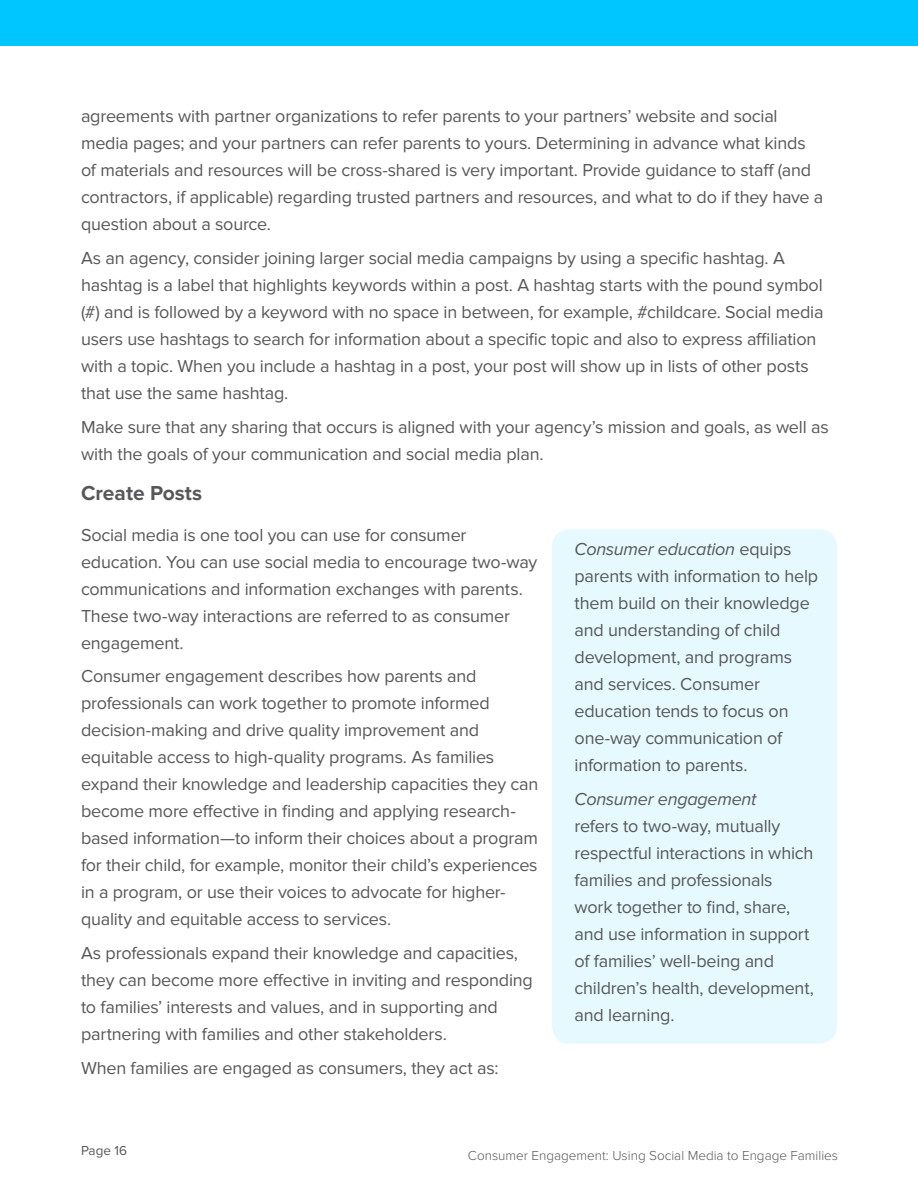
<style>
.page{position:relative;width:918px;height:1188px;background:#fff}
.page>*{position:absolute;margin:0;border:0;box-sizing:border-box;transform-origin:0 0}
.t1{font:700 21px "Proxima Nova";color:#57585a}
.t2{font:18px/27px "Proxima Nova";letter-spacing:-.01em;color:#57585a}
.t3{font:300 13.5px "Proxima Nova";color:#57585a}
.t4{font:13.5px "Proxima Nova";color:#57585a}
.s1{font-style:italic}
</style>
<div class="page">
<div style="left:0;top:0;width:918px;height:45px;background:#00c6ff"></div>
<div style="left:552px;top:529px;width:285px;height:515px;background:#e6f9ff;border-radius:18px"></div>
<p class="t2" style="left:81px;top:103px;width:744px">agreements with partner organizations to refer parents to your partners’ website and social media pages; and your partners can refer parents to yours. Determining in advance what kinds of materials and resources will be cross-shared is very important. Provide guidance to staff (and contractors, if applicable) regarding trusted partners and resources, and what to do if they have a question about a source.</p>
<p class="t2" style="left:81px;top:245px;width:744px">As an agency, consider joining larger social media campaigns by using a specific hashtag. A hashtag is a label that highlights keywords within a post. A hashtag starts with the pound symbol (#) and is followed by a keyword with no space in between, for example, #childcare. Social media users use hashtags to search for information about a specific topic and also to express affiliation with a topic. When you include a hashtag in a post, your post will show up in lists of other posts that use the same hashtag.</p>
<p class="t2" style="left:81px;top:414px;width:749px">Make sure that any sharing that occurs is aligned with your agency’s mission and goals, as well as with the goals of your communication and social media plan.</p>
<h3 class="t1" style="left:81px;top:481px;width:123px">Create Posts</h3>
<p class="t2" style="left:81px;top:522px;width:458px">Social media is one tool you can use for consumer education. You can use social media to encourage two-way communications and information exchanges with parents.<br>These two-way interactions are referred to as consumer engagement.</p>
<p class="t2" style="left:81px;top:663px;width:459px">Consumer engagement describes how parents and professionals can work together to promote informed decision-making and drive quality improvement and equitable access to high-quality programs. As families expand their knowledge and leadership capacities they can become more effective in finding and applying research&shy;based information—to inform their choices about a program for their child, for example, monitor their child’s experiences in a program, or use their voices to advocate for higher&shy;quality and equitable access to services.</p>
<p class="t2" style="left:81px;top:940px;width:453px">As professionals expand their knowledge and capacities, they can become more effective in inviting and responding to families’ interests and values, and in supporting and partnering with families and other stakeholders.</p>
<p class="t2" style="left:81px;top:1055px;width:419px">When families are engaged as consumers, they act as:</p>
<p class="t2" style="left:575px;top:536px;width:245px"><span class="s1">Consumer education</span> equips parents with information to help them build on their knowledge and understanding of child development, and programs and services. Consumer education tends to focus on one-way communication of information to parents.</p>
<p class="t2" style="left:575px;top:786px;width:241px"><span class="s1">Consumer engagement<br></span>refers to two-way, mutually respectful interactions in which families and professionals work together to find, share, and use information in support of families’ well-being and children’s health, development, and learning.</p>
<p class="t4" style="left:81px;top:1143px;width:48px">Page 16</p>
<p class="t3" style="left:468px;top:1147px;width:372px">Consumer Engagement: Using Social Media to Engage Families</p>
</div>
